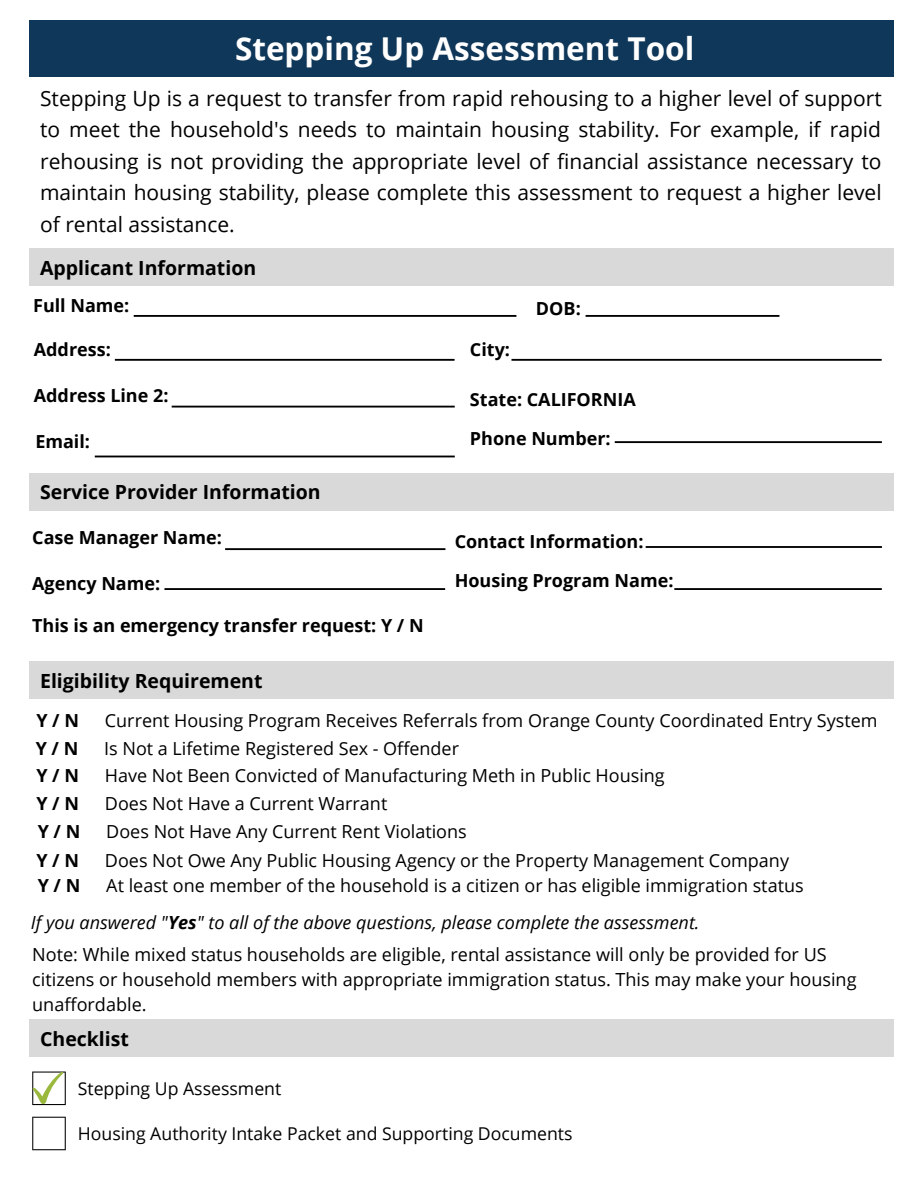
<style>
.page{position:relative;width:918px;height:1188px;background:#fff}
.page>*{position:absolute;margin:0;border:0;box-sizing:border-box;transform-origin:0 0}
.t1{font:700 31.5px "Open Sans";color:#fff}
.t2{font:21px/31.5px "Open Sans";color:#000;text-align:justify}
.t3{font:700 19.5px "Open Sans";color:#000}
.t4{font:18px/24.8px "Open Sans";color:#000}
.t5{font:700 18px "Open Sans";color:#000}
.t6{font:italic 18px "Open Sans";color:#000}
.t7{font:17.7px "Open Sans";color:#000}
.s1{font-weight:700}
</style>
<div class="page">
<div style="left:29px;top:20px;width:864px;height:56px;background:#0f3759"></div>
<svg style="left:615px;top:441px;width:267px;height:2px"></svg>
<svg style="left:95px;top:456px;width:360px;height:1px"></svg>
<svg style="left:134px;top:315px;width:382px;height:2px"></svg>
<svg style="left:115px;top:359px;width:340px;height:2px"></svg>
<svg style="left:512px;top:359px;width:370px;height:2px"></svg>
<svg style="left:172px;top:406px;width:283px;height:2px"></svg>
<div style="left:29px;top:249px;width:864px;height:37px;background:#d9d9d9"></div>
<div style="left:29px;top:473px;width:864px;height:37px;background:#d9d9d9"></div>
<svg style="left:225px;top:548px;width:220px;height:2px"></svg>
<svg style="left:646px;top:546px;width:236px;height:2px"></svg>
<svg style="left:164px;top:588px;width:281px;height:2px"></svg>
<svg style="left:674px;top:588px;width:208px;height:2px"></svg>
<svg style="left:586px;top:315px;width:193px;height:2px"></svg>
<div style="left:29px;top:661px;width:864px;height:38px;background:#d9d9d9"></div>
<div style="left:29px;top:1019px;width:864px;height:38px;background:#d9d9d9"></div>
<svg style="left:32px;top:1117px;width:34px;height:33px"></svg>
<svg style="left:32px;top:1072px;width:34px;height:33px"></svg>
<p class="t1" style="left:235px;top:26px;width:461px">Stepping Up Assessment Tool</p>
<p class="t2" style="left:40px;top:82px;width:843px">Stepping Up is a request to transfer from rapid rehousing to a higher level of support to meet the household's needs to maintain housing stability. For example, if rapid rehousing is not providing the appropriate level of financial assistance necessary to maintain housing stability, please complete this assessment to request a higher level of rental assistance.</p>
<p class="t3" style="left:40px;top:254px;width:218px">Applicant Information</p>
<p class="t5" style="left:33px;top:293px;width:98px">Full Name:</p>
<p class="t5" style="left:34px;top:337px;width:78px">Address:</p>
<p class="t5" style="left:470px;top:337px;width:42px">City:</p>
<p class="t5" style="left:34px;top:383px;width:136px">Address Line 2:</p>
<p class="t5" style="left:470px;top:386px;width:167px">State: CALIFORNIA</p>
<p class="t5" style="left:536px;top:296px;width:46px">DOB:</p>
<p class="t5" style="left:35px;top:429px;width:56px">Email:</p>
<p class="t5" style="left:470px;top:425px;width:142px">Phone Number:</p>
<p class="t3" style="left:40px;top:479px;width:282px">Service Provider Information</p>
<p class="t5" style="left:32px;top:525px;width:191px">Case Manager Name:</p>
<p class="t5" style="left:455px;top:529px;width:190px">Contact Information:</p>
<p class="t5" style="left:32px;top:571px;width:130px">Agency Name:</p>
<p class="t5" style="left:455px;top:568px;width:220px">Housing Program Name:</p>
<p class="t5" style="left:32px;top:613px;width:393px">This is an emergency transfer request: Y / N</p>
<p class="t3" style="left:40px;top:667px;width:224px">Eligibility Requirement</p>
<p class="t5" style="left:36px;top:707px;width:44px">Y / N</p>
<p class="t4" style="left:105px;top:707px;width:774px">Current Housing Program Receives Referrals from Orange County Coordinated Entry System</p>
<p class="t5" style="left:36px;top:735px;width:44px">Y / N</p>
<p class="t4" style="left:104px;top:735px;width:356px">Is Not a Lifetime Registered Sex - Offender</p>
<p class="t5" style="left:36px;top:763px;width:44px">Y / N</p>
<p class="t4" style="left:105px;top:763px;width:561px">Have Not Been Convicted of Manufacturing Meth in Public Housing</p>
<p class="t5" style="left:36px;top:791px;width:44px">Y / N</p>
<p class="t4" style="left:105px;top:791px;width:284px">Does Not Have a Current Warrant</p>
<p class="t5" style="left:38px;top:819px;width:44px">Y / N</p>
<p class="t4" style="left:106px;top:819px;width:362px">Does Not Have Any Current Rent Violations</p>
<p class="t5" style="left:36px;top:847px;width:44px">Y / N</p>
<p class="t4" style="left:105px;top:847px;width:686px">Does Not Owe Any Public Housing Agency or the Property Management Company</p>
<p class="t5" style="left:38px;top:873px;width:44px">Y / N</p>
<p class="t4" style="left:106px;top:873px;width:699px">At least one member of the household is a citizen or has eligible immigration status</p>
<p class="t6" style="left:31px;top:909px;width:670px">If you answered "<span class="s1">Yes</span>" to all of the above questions, please complete the assessment.</p>
<p class="t4" style="left:32px;top:942px;width:826px">Note: While mixed status households are eligible, rental assistance will only be provided for US citizens or household members with appropriate immigration status. This may make your housing unaffordable.</p>
<p class="t3" style="left:40px;top:1025px;width:90px">Checklist</p>
<p class="t7" style="left:78px;top:1076px;width:205px">Stepping Up Assessment</p>
<p class="t7" style="left:78px;top:1121px;width:496px">Housing Authority Intake Packet and Supporting Documents</p>
</div>
